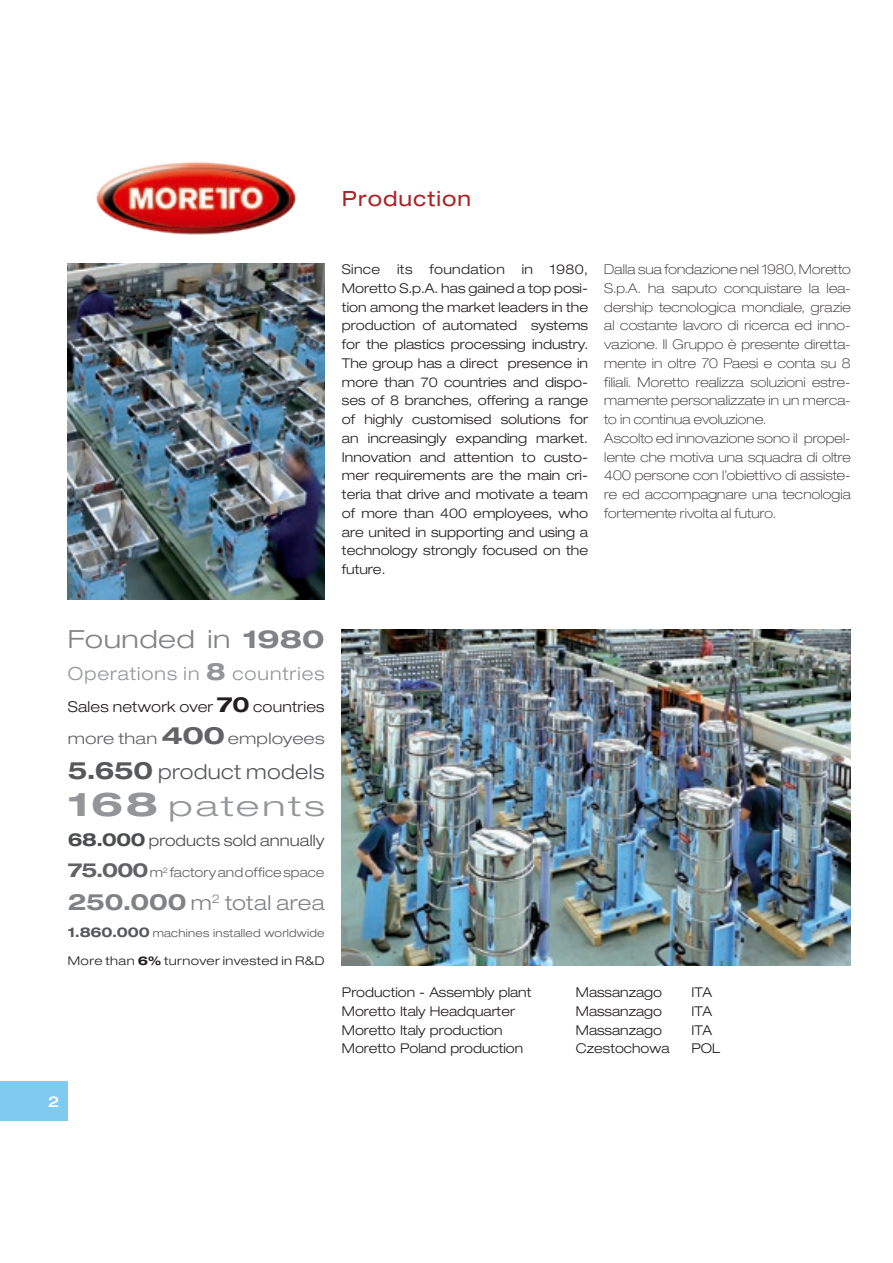
<style>
.page{position:relative;width:893px;height:1263px;background:#fff}
.page>*{position:absolute;margin:0;border:0;box-sizing:border-box;transform-origin:0 0}
.Normale{font:300 expanded 28.05px "Helvetica Neue LT Std";letter-spacing:.08em;color:#939598;scale:1.3 1}
.Normale-2{font:300 expanded 25.05px "Helvetica Neue LT Std";letter-spacing:.015em;color:#808285;scale:1.1 1}
.t1{font:expanded 21px "Helvetica Neue";letter-spacing:.05em;color:#ae2226}
.Normale-3{font:300 expanded 20.55px "Helvetica Neue LT Std";letter-spacing:.02em;color:#57585a}
.Normale-4{font:300 expanded 20.55px "Helvetica Neue LT Std";letter-spacing:.02em;color:#808285}
.Normale-5{font:300 expanded 18.15px "Helvetica Neue LT Std";letter-spacing:.055em;color:#939598}
.Normale-6{font:300 expanded 15.75px "Helvetica Neue LT Std";letter-spacing:.005em;color:#4b4c4d}
.Normale-7{font:300 expanded 15.75px "Helvetica Neue LT Std";letter-spacing:.01em;color:#636366;scale:1.1 1}
.Normale-8{font:300 expanded 15px "Helvetica Neue LT Std";letter-spacing:.015em;color:#231f20}
.Normale-9{font:500 expanded 15px "Helvetica Neue";color:#fff}
.Normale-10{font:300 expanded 13.5px/18.8px "Helvetica Neue";color:#231f20;text-align:justify}
.Normale-11{font:100 expanded 13.5px/18.8px "Helvetica Neue";letter-spacing:.01em;color:#231f20;text-align:justify}
.Normale-12{font:300 expanded 13.35px "Helvetica Neue LT Std";color:#636366}
.Normale-13{font:300 expanded 12px "Helvetica Neue LT Std";letter-spacing:.035em;color:#231f20;scale:1.05 1}
.Normale-14{font:300 expanded 11.25px "Helvetica Neue LT Std";letter-spacing:.025em;color:#57585a}
.s1{font-weight:700}
.s2{font-weight:700;font-size:24px}
.s3{font-weight:700;font-size:21px}
.s4{font-weight:700;font-size:33px}
.s5{font-weight:700;font-size:18px}
.s6{font-weight:700;font-size:19.5px}
.s7{font-weight:700;font-size:22.5px}
.s8{font-weight:700;font-size:13.5px}
</style>
<div class="page">
<div style="left:0;top:1081px;width:67px;height:40px;background:#80caf0"></div>
<img style="left:342px;top:630px;width:508px;height:335px">
<img style="left:67px;top:264px;width:258px;height:335px">
<img style="left:96px;top:162px;width:201px;height:73px">
<p class="t1" style="left:342px;top:186px;width:131px">Production</p>
<p class="Normale-10" style="left:342px;top:260px;width:248px">Since its foundation in 1980, Moretto S.p.A. has gained a top posi&shy;tion among the market leaders in the production of automated systems for the plastics processing industry.<br>The group has a direct presence in more than 70 countries and dispo&shy;ses of 8 branches, offering a range of highly customised solutions for an increasingly expanding market.<br>Innovation and attention to custo&shy;mer requirements are the main cri&shy;teria that drive and motivate a team of more than 400 employees, who are united in supporting and using a technology strongly focused on the future.</p>
<p class="Normale-11" style="left:604px;top:260px;width:248px">Dalla sua fondazione nel 1980, Moretto S.p.A. ha saputo conquistare la lea&shy;dership tecnologica mondiale, grazie al costante lavoro di ricerca ed inno&shy;vazione. Il Gruppo è presente diretta&shy;mente in oltre 70 Paesi e conta su 8 filiali. Moretto realizza soluzioni estre&shy;mamente personalizzate in un merca&shy;to in continua evoluzione.</p>
<p class="Normale-11" style="left:604px;top:429px;width:248px">Ascolto ed innovazione sono il propel&shy;lente che motiva una squadra di oltre 400 persone con l’obiettivo di assiste&shy;re ed accompagnare una tecnologia fortemente rivolta al futuro.</p>
<p class="Normale-2" style="left:68px;top:624px;width:235px">Founded in <span class="s1">1980</span></p>
<p class="Normale-5" style="left:68px;top:662px;width:258px">Operations in <span class="s2">8</span> countries</p>
<p class="Normale-8" style="left:68px;top:697px;width:258px">Sales network over <span class="s3">70</span> countries</p>
<p class="Normale-7" style="left:68px;top:729px;width:235px">more than <span class="s2">400</span>employees</p>
<p class="Normale-3" style="left:68px;top:759px;width:258px"><span class="s2">5.650</span> product models</p>
<p class="Normale" style="left:68px;top:789px;width:199px"><span class="s4">168</span> patents</p>
<p class="Normale-6" style="left:68px;top:831px;width:258px"><span class="s5">68.000</span> products sold annually</p>
<p class="Normale-12" style="left:68px;top:864px;width:258px"><span class="s6">75.000</span> m<sup>2</sup> factory and office space</p>
<p class="Normale-4" style="left:68px;top:890px;width:258px"><span class="s7">250.000</span> m<sup>2</sup> total area</p>
<p class="Normale-14" style="left:68px;top:927px;width:258px"><span class="s8">1.860.000</span> machines installed worldwide</p>
<p class="Normale-13" style="left:68px;top:953px;width:246px">More than <span class="s1">6%</span> turnover invested in R&amp;D</p>
<p class="Normale-9" style="left:48px;top:1092px;width:13px">2</p>
<p class="Normale-10" style="left:342px;top:983px;width:191px">Production - Assembly plant</p>
<p class="Normale-10" style="left:576px;top:983px;width:88px">Massanzago</p>
<p class="Normale-10" style="left:691px;top:983px;width:22px">ITA</p>
<p class="Normale-10" style="left:342px;top:1001px;width:175px">Moretto Italy Headquarter</p>
<p class="Normale-10" style="left:576px;top:1001px;width:88px">Massanzago</p>
<p class="Normale-10" style="left:691px;top:1001px;width:22px">ITA</p>
<p class="Normale-10" style="left:342px;top:1020px;width:162px">Moretto Italy production</p>
<p class="Normale-10" style="left:576px;top:1020px;width:88px">Massanzago</p>
<p class="Normale-10" style="left:691px;top:1020px;width:22px">ITA</p>
<p class="Normale-10" style="left:342px;top:1039px;width:183px">Moretto Poland production</p>
<p class="Normale-10" style="left:576px;top:1039px;width:95px">Czestochowa</p>
<p class="Normale-10" style="left:691px;top:1039px;width:30px">POL</p>
</div>
